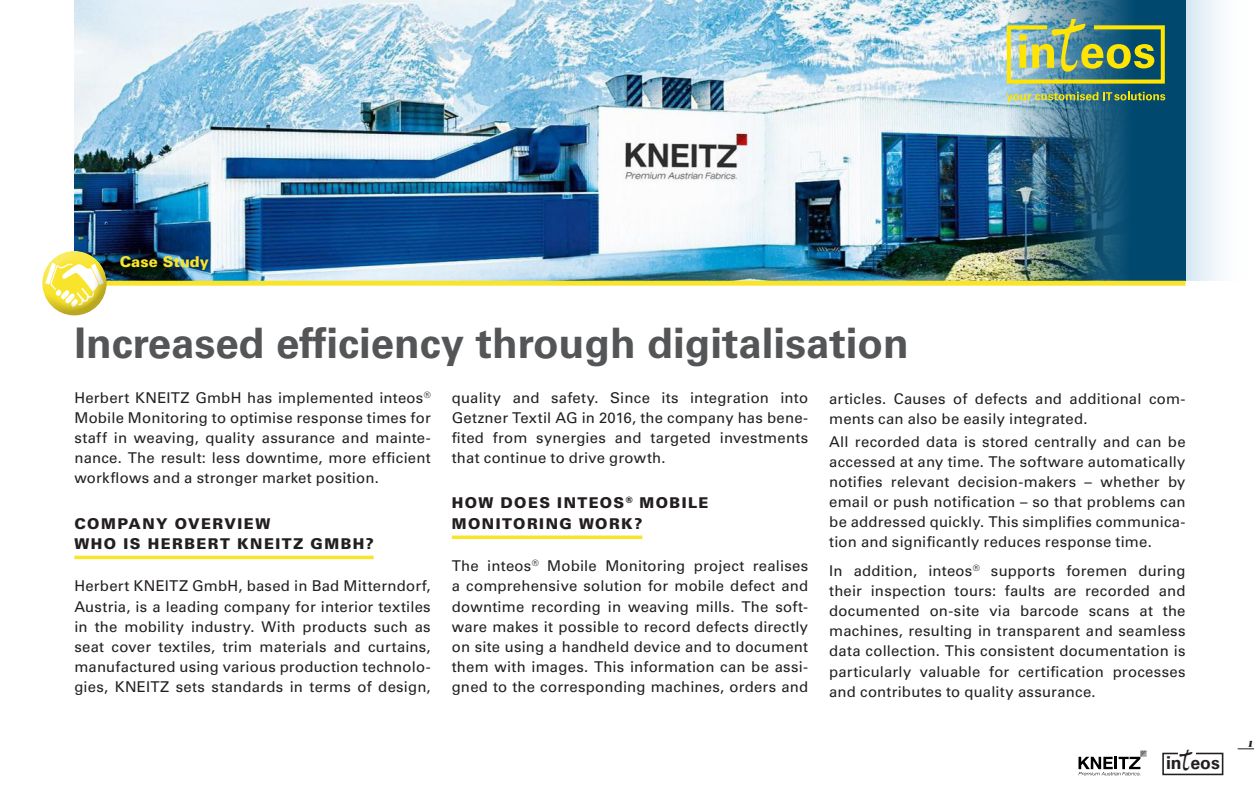
<style>
.page{position:relative;width:1260px;height:789px;background:#fff}
.page>*{position:absolute;margin:0;border:0;box-sizing:border-box;transform-origin:0 0}
.Headline{font:700 42px "Univers LT Std";color:#545557}
.t1{font:700 17.68px "Univers";color:#231f20}
.Fließtext-CaseStudy{font:14.88px/20.1px "Univers LT Std";letter-spacing:.015em;color:#231f20;text-align:justify}
.Subheadline_CaseStudy{font:900 14.88px/20.1px "Univers LT Std";letter-spacing:.095em;color:#231f20}
.Module{font:900 14.88px "Univers LT Std";color:#f9e42c}
.t2{font:italic 8.75px "Bodoni Std Poster";color:#231f20}
.s1{font-family:"Handwrite Marker";font-weight:400;font-size:35.35px}
</style>
<div class="page">
<svg style="left:1162px;top:752px;width:62px;height:24px"></svg>
<svg style="left:1238px;top:748px;width:16px;height:1px"></svg>
<svg style="left:1186px;top:0;width:35px;height:280px;fill:#e7f1f8"></svg>
<img style="left:74px;top:0;width:933px;height:280px">
<img style="left:1007px;top:0;width:179px;height:281px">
<div style="left:74px;top:281px;width:1112px;height:5px;background:#f9e42c"></div>
<img style="left:1007px;top:20px;width:158px;height:64px">
<svg style="left:1006px;top:92px;width:159px;height:10px;background:#7d9c67"></svg>
<div style="left:31px;top:241px;width:81px;height:65px;background:#fff;opacity:.3"></div>
<div style="left:37px;top:260px;width:80px;height:67px;background:#231f20;opacity:.3"></div>
<svg style="left:1079px;top:750px;width:68px;height:26px"></svg>
<svg style="left:74px;top:555px;width:300px;height:4px"></svg>
<svg style="left:452px;top:535px;width:190px;height:4px"></svg>
<p class="Module" style="left:120px;top:253px;width:91px">Case Study</p>
<p class="Headline" style="left:74px;top:318px;width:836px">Increased efficiency through digitalisation</p>
<p class="Fließtext-CaseStudy" style="left:74px;top:387px;width:358px">Herbert KNEITZ GmbH has implemented inteos<sup>® </sup>Mobile Monitoring to optimise response times for staff in weaving, quality assurance and mainte&shy;nance. The result: less downtime, more efficient workflows and a stronger market position.</p>
<p class="Subheadline_CaseStudy" style="left:74px;top:513px;width:301px">COMPANY OVERVIEW<br>WHO IS HERBERT KNEITZ GMBH?</p>
<p class="Fließtext-CaseStudy" style="left:74px;top:576px;width:358px">Herbert KNEITZ GmbH, based in Bad Mitterndorf, Austria, is a leading company for interior textiles in the mobility industry. With products such as seat cover textiles, trim materials and curtains, manufactured using various production technolo&shy;gies, KNEITZ sets standards in terms of design,</p>
<p class="Fließtext-CaseStudy" style="left:452px;top:387px;width:358px">quality and safety. Since its integration into Getzner Textil AG in 2016, the company has bene&shy;fited from synergies and targeted investments that continue to drive growth.</p>
<p class="Subheadline_CaseStudy" style="left:452px;top:493px;width:258px">HOW DOES INTEOS<sup>®</sup> MOBILE<br>MONITORING WORK?</p>
<p class="Fließtext-CaseStudy" style="left:452px;top:556px;width:358px">The inteos<sup>®</sup> Mobile Monitoring project realises a comprehensive solution for mobile defect and downtime recording in weaving mills. The soft&shy;ware makes it possible to record defects directly on site using a handheld device and to document them with images. This information can be assi&shy;gned to the corresponding machines, orders and</p>
<p class="Fließtext-CaseStudy" style="left:829px;top:389px;width:358px">articles. Causes of defects and additional com&shy;ments can also be easily integrated.</p>
<p class="Fließtext-CaseStudy" style="left:829px;top:431px;width:358px">All recorded data is stored centrally and can be accessed at any time. The software automatically notifies relevant decision-makers – whether by email or push notification – so that problems can be addressed quickly. This simplifies communica&shy;tion and significantly reduces response time.</p>
<p class="Fließtext-CaseStudy" style="left:829px;top:561px;width:358px">In addition, inteos<sup>®</sup> supports foremen during their inspection tours: faults are recorded and documented on-site via barcode scans at the machines, resulting in transparent and seamless data collection. This consistent documentation is particularly valuable for certification processes and contributes to quality assurance.</p>
<p class="t1" style="left:1166px;top:752px;width:55px">in<span class="s1">t</span>eos</p>
<p class="t2" style="left:1248px;top:738px;width:7px">1</p>
</div>
